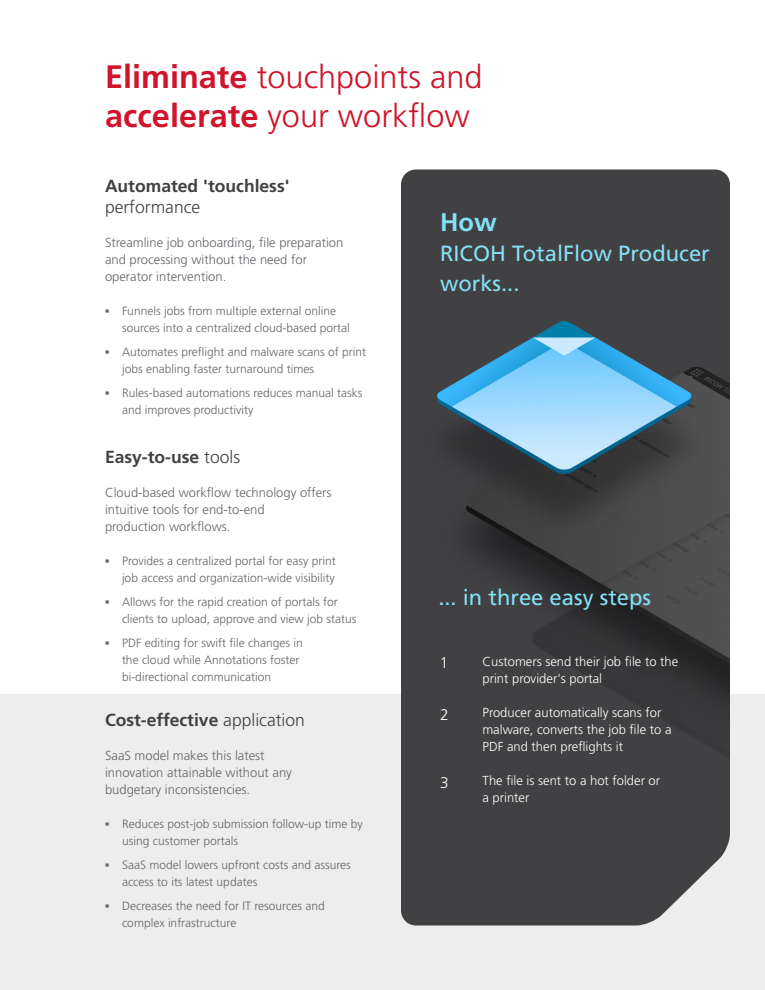
<style>
.page{position:relative;width:765px;height:990px;background:#fff}
.page>*{position:absolute;margin:0;border:0;box-sizing:border-box;transform-origin:0 0}
.H2_light{font:300 32.5px "Frutiger LT Std";color:#cf142b}
.H2_light-2{font:700 25.5px "Frutiger LT Std";color:#84e0f5}
.H2_light-3{font:22px/30px "Frutiger LT Std";color:#84e0f5}
.t1{font:700 17.5px/21px "Frutiger LT Std";color:#414143}
.t2{font:300 15.5px "Frutiger LT Std";color:#fff}
.t3{font:300 13px/17px "Frutiger LT Std";color:#636569}
.t4{font:300 13px/17px "Frutiger LT Std";color:#fff}
.t5{font:300 12px/17px "Frutiger LT Std";color:#636569}
.s1{font-weight:700}
.s2{font-weight:300}
.s3{font-family:"Arial";font-weight:700}
</style>
<div class="page">
<div style="left:0;top:694px;width:765px;height:296px;background:#ededed"></div>
<div style="left:401px;top:170px;width:329px;height:756px;background:#414143"></div>
<img style="left:416px;top:221px;width:314px;height:556px">
<p class="H2_light" style="left:105px;top:58px;width:379px"><span class="s1">Eliminate</span> touchpoints and</p>
<p class="H2_light" style="left:105px;top:97px;width:366px"><span class="s1">accelerate</span> your workflow</p>
<h4 class="t1" style="left:105px;top:175px;width:186px">Automated 'touchless' <span class="s2">performance</span></h4>
<p class="t3" style="left:105px;top:234px;width:240px">Streamline job onboarding, file preparation and processing without the need for</p>
<p class="t3" style="left:105px;top:268px;width:123px">operator intervention.</p>
<p class="t5" style="left:122px;top:302px;width:229px;text-indent:-17px"><span class="s3">▪</span> Funnels jobs from multiple external online sources into a centralized cloud-based portal</p>
<p class="t5" style="left:122px;top:343px;width:246px;text-indent:-17px"><span class="s3">▪</span> Automates preflight and malware scans of print jobs enabling faster turnaround times</p>
<p class="t5" style="left:122px;top:384px;width:242px;text-indent:-17px"><span class="s3">▪</span> Rules-based automations reduces manual tasks and improves productivity</p>
<h4 class="t1" style="left:105px;top:446px;width:137px">Easy-to-use <span class="s2">tools</span></h4>
<p class="t3" style="left:105px;top:484px;width:228px">Cloud-based workflow technology offers intuitive tools for end-to-end<br>production workflows.</p>
<p class="t5" style="left:105px;top:552px;width:232px;text-align:right"><span class="s3">▪</span> Provides a centralized portal for easy print job access and organization-wide visibility</p>
<p class="t5" style="left:122px;top:593px;width:236px;text-indent:-17px"><span class="s3">▪</span> Allows for the rapid creation of portals for clients to upload, approve and view job status</p>
<p class="t5" style="left:122px;top:634px;width:182px;text-indent:-17px"><span class="s3">▪</span> PDF editing for swift file changes in the cloud while Annotations foster bi-directional communication</p>
<h4 class="t1" style="left:105px;top:709px;width:201px">Cost-effective <span class="s2">application</span></h4>
<p class="t3" style="left:105px;top:747px;width:189px">SaaS model makes this latest innovation attainable without any budgetary inconsistencies.</p>
<p class="t5" style="left:122px;top:815px;width:242px;text-indent:-17px"><span class="s3">▪</span> Reduces post-job submission follow-up time by using customer portals</p>
<p class="t5" style="left:122px;top:856px;width:230px;text-indent:-17px"><span class="s3">▪</span> SaaS model lowers upfront costs and assures access to its latest updates</p>
<p class="t5" style="left:122px;top:897px;width:204px;text-indent:-17px"><span class="s3">▪</span> Decreases the need for IT resources and complex infrastructure</p>
<p class="H2_light-2" style="left:440px;top:207px;width:58px">How</p>
<p class="H2_light-3" style="left:440px;top:238px;width:271px">RICOH TotalFlow Producer works...</p>
<h3 class="H2_light-3" style="left:438px;top:582px;width:214px">... in three easy steps</h3>
<p class="t2" style="left:440px;top:654px;width:10px">1</p>
<p class="t2" style="left:440px;top:705px;width:10px">2</p>
<p class="t2" style="left:440px;top:774px;width:10px">3</p>
<p class="t4" style="left:482px;top:653px;width:197px">Customers send their job file to the print provider's portal</p>
<p class="t4" style="left:482px;top:704px;width:191px">Producer automatically scans for malware, converts the job file to a<br>PDF and then preflights it</p>
<p class="t4" style="left:482px;top:772px;width:179px">The file is sent to a hot folder or a printer</p>
</div>
